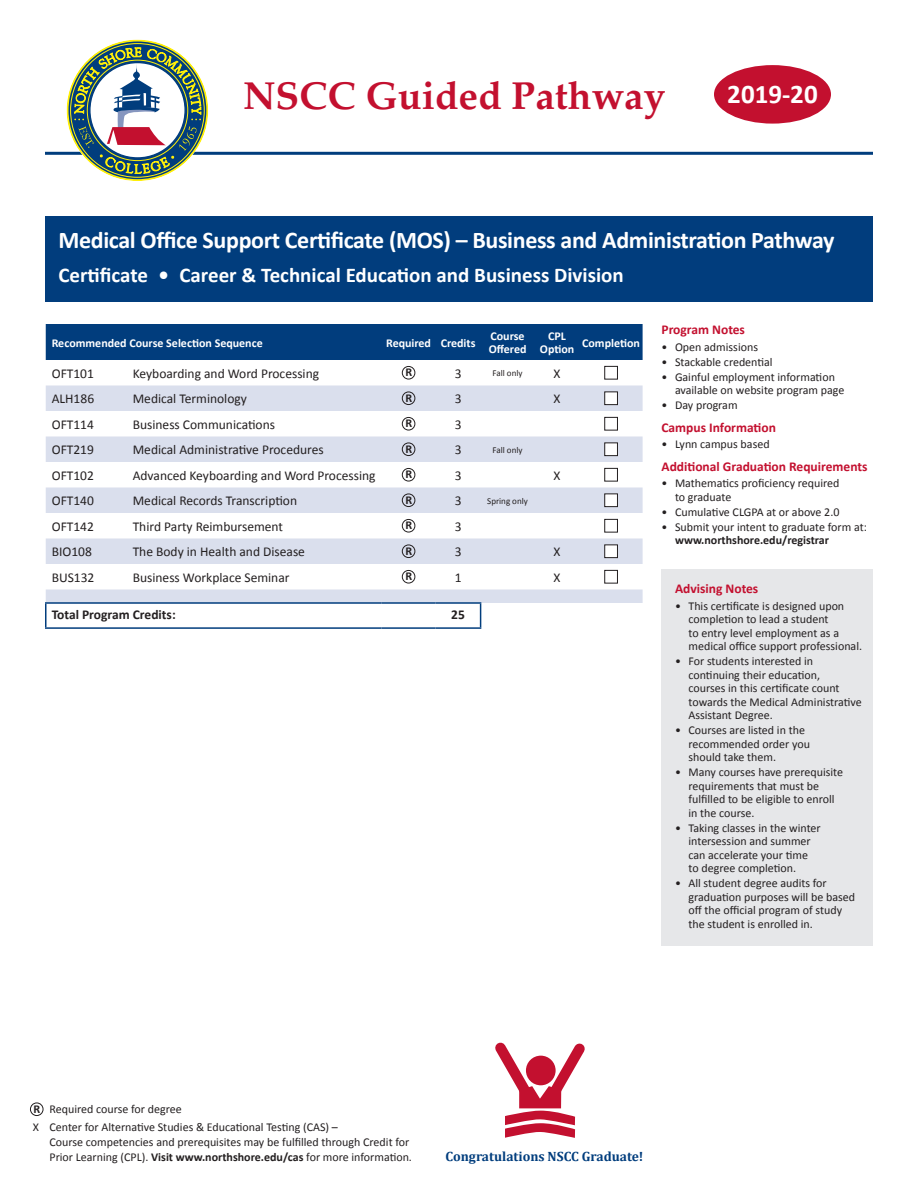
<style>
.page{position:relative;width:918px;height:1188px;background:#fff}
.page>*{position:absolute;margin:0;border:0;box-sizing:border-box;transform-origin:0 0}
.t1{font:700 39px "Palatino";color:#c3102f}
.t2{font:700 27px "Calibri";color:#fff}
._1__Course_Title{font:700 24px "Calibri";letter-spacing:-.015em;color:#fff}
._2__Associate_Title{font:700 21px "Calibri";color:#fff}
._3_2_Chart_Text{font:13.5px "Calibri";color:#231f20}
._4_1_Notes_Head{font:700 13.5px "Calibri";color:#c3102f}
.t3{font:700 13.5px "Cambria";color:#013d7d}
._3_3_Chart_Bold{font:700 13.5px "Calibri";color:#231f20}
.t4{font:12px/13.5px "Calibri";color:#231f20}
._3_1_Chart_Head{font:700 12px/13.5px "Calibri";color:#fff}
.t5{font:700 12px "Calibri";color:#231f20}
._3_2_Chart_Text-2{font:9px "Calibri";color:#231f20}
.s1{font-weight:700}
</style>
<div class="page">
<hr style="left:45px;top:152px;width:828px;height:3px;background:#013d7d">
<svg style="left:70px;top:43px;width:135px;height:135px"></svg>
<div style="left:30px;top:1103px;width:13px;height:13px;border:1px solid #231f20;border-radius:50%"></div>
<svg style="left:495px;top:1042px;width:90px;height:96px"></svg>
<div style="left:714px;top:65px;width:117px;height:59px;background:#c3102f;border-radius:50%"></div>
<div style="left:662px;top:570px;width:211px;height:376px;background:#e6e7e9"></div>
<div style="left:46px;top:324px;width:597px;height:36px;background:#013d7d"></div>
<svg style="left:46px;top:386px;width:597px;height:178px;fill:#dadfed"></svg>
<svg style="left:45px;top:590px;width:598px;height:37px"></svg>
<hr style="left:45px;top:627px;width:337px;height:2px;background:#013d7d">
<hr style="left:382px;top:627px;width:54px;height:2px;background:#013d7d">
<hr style="left:436px;top:627px;width:45px;height:2px;background:#013d7d">
<div style="left:402px;top:366px;width:13px;height:14px;border:1px solid #231f20;border-radius:50%"></div>
<div style="left:604px;top:366px;width:14px;height:14px;border:1px solid #231f20"></div>
<div style="left:402px;top:392px;width:13px;height:13px;border:1px solid #231f20;border-radius:50%"></div>
<div style="left:605px;top:392px;width:12px;height:13px;background:#fff"></div>
<div style="left:604px;top:392px;width:14px;height:13px;border:1px solid #231f20"></div>
<div style="left:402px;top:417px;width:13px;height:14px;border:1px solid #231f20;border-radius:50%"></div>
<div style="left:605px;top:417px;width:12px;height:13px;background:#fff"></div>
<div style="left:604px;top:417px;width:14px;height:13px;border:1px solid #231f20"></div>
<div style="left:402px;top:443px;width:13px;height:13px;border:1px solid #231f20;border-radius:50%"></div>
<div style="left:605px;top:443px;width:12px;height:13px;background:#fff"></div>
<div style="left:604px;top:442px;width:14px;height:14px;border:1px solid #231f20"></div>
<div style="left:402px;top:468px;width:13px;height:14px;border:1px solid #231f20;border-radius:50%"></div>
<div style="left:605px;top:468px;width:12px;height:13px;background:#fff"></div>
<div style="left:604px;top:468px;width:14px;height:14px;border:1px solid #231f20"></div>
<div style="left:402px;top:494px;width:13px;height:13px;border:1px solid #231f20;border-radius:50%"></div>
<div style="left:605px;top:494px;width:12px;height:13px;background:#fff"></div>
<div style="left:604px;top:494px;width:14px;height:13px;border:1px solid #231f20"></div>
<div style="left:402px;top:519px;width:13px;height:14px;border:1px solid #231f20;border-radius:50%"></div>
<div style="left:605px;top:519px;width:12px;height:13px;background:#fff"></div>
<div style="left:604px;top:519px;width:14px;height:13px;border:1px solid #231f20"></div>
<div style="left:402px;top:545px;width:13px;height:13px;border:1px solid #231f20;border-radius:50%"></div>
<div style="left:605px;top:545px;width:12px;height:13px;background:#fff"></div>
<div style="left:604px;top:544px;width:14px;height:14px;border:1px solid #231f20"></div>
<div style="left:402px;top:570px;width:13px;height:14px;border:1px solid #231f20;border-radius:50%"></div>
<div style="left:604px;top:570px;width:14px;height:14px;border:1px solid #231f20"></div>
<div style="left:45px;top:216px;width:828px;height:86px;background:#013d7d"></div>
<h1 class="t1" style="left:243px;top:62px;width:424px">NSCC Guided Pathway</h1>
<h2 class="t2" style="left:727px;top:77px;width:92px">2019-20</h2>
<p class="_1__Course_Title" style="left:58px;top:224px;width:778px">Medical Office Support Certificate (MOS) – Business and Administration Pathway</p>
<p class="_2__Associate_Title" style="left:58px;top:261px;width:567px">Certificate • Career &amp; Technical Education and Business Division</p>
<p class="_3_1_Chart_Head" style="left:52px;top:336px;width:213px">Recommended Course Selection Sequence</p>
<p class="_3_1_Chart_Head" style="left:386px;top:336px;width:47px">Required</p>
<p class="_3_1_Chart_Head" style="left:441px;top:336px;width:36px">Credits</p>
<p class="_3_1_Chart_Head" style="left:489px;top:329px;width:39px">Course<br>Offered</p>
<p class="_3_1_Chart_Head" style="left:540px;top:329px;width:36px;text-align:center">CPL<br>Option</p>
<p class="_3_1_Chart_Head" style="left:582px;top:336px;width:59px">Completion</p>
<p class="_3_2_Chart_Text" style="left:52px;top:365px;width:44px">OFT101</p>
<p class="_3_2_Chart_Text" style="left:133px;top:365px;width:188px">Keyboarding and Word Processing</p>
<p class="t5" style="left:405px;top:365px;width:8px">R</p>
<p class="_3_2_Chart_Text" style="left:455px;top:365px;width:8px">3</p>
<p class="_3_2_Chart_Text-2" style="left:493px;top:367px;width:31px">Fall only</p>
<p class="_3_2_Chart_Text" style="left:554px;top:365px;width:9px">X</p>
<p class="_3_2_Chart_Text" style="left:52px;top:390px;width:44px">ALH186</p>
<p class="_3_2_Chart_Text" style="left:133px;top:390px;width:116px">Medical Terminology</p>
<p class="t5" style="left:405px;top:390px;width:8px">R</p>
<p class="_3_2_Chart_Text" style="left:455px;top:390px;width:8px">3</p>
<p class="_3_2_Chart_Text" style="left:554px;top:390px;width:9px">X</p>
<p class="_3_2_Chart_Text" style="left:52px;top:416px;width:44px">OFT114</p>
<p class="_3_2_Chart_Text" style="left:133px;top:416px;width:144px">Business Communications</p>
<p class="t5" style="left:405px;top:416px;width:8px">R</p>
<p class="_3_2_Chart_Text" style="left:455px;top:416px;width:8px">3</p>
<p class="_3_2_Chart_Text" style="left:52px;top:441px;width:44px">OFT219</p>
<p class="_3_2_Chart_Text" style="left:133px;top:441px;width:193px">Medical Administrative Procedures</p>
<p class="t5" style="left:405px;top:441px;width:8px">R</p>
<p class="_3_2_Chart_Text" style="left:455px;top:441px;width:8px">3</p>
<p class="_3_2_Chart_Text-2" style="left:493px;top:444px;width:31px">Fall only</p>
<p class="_3_2_Chart_Text" style="left:52px;top:467px;width:44px">OFT102</p>
<p class="_3_2_Chart_Text" style="left:133px;top:467px;width:244px">Advanced Keyboarding and Word Processing</p>
<p class="t5" style="left:405px;top:467px;width:8px">R</p>
<p class="_3_2_Chart_Text" style="left:455px;top:467px;width:8px">3</p>
<p class="_3_2_Chart_Text" style="left:554px;top:467px;width:9px">X</p>
<p class="_3_2_Chart_Text" style="left:52px;top:492px;width:44px">OFT140</p>
<p class="_3_2_Chart_Text" style="left:133px;top:492px;width:166px">Medical Records Transcription</p>
<p class="t5" style="left:405px;top:492px;width:8px">R</p>
<p class="_3_2_Chart_Text" style="left:455px;top:492px;width:8px">3</p>
<p class="_3_2_Chart_Text-2" style="left:487px;top:495px;width:42px">Spring only</p>
<p class="_3_2_Chart_Text" style="left:52px;top:518px;width:44px">OFT142</p>
<p class="_3_2_Chart_Text" style="left:133px;top:518px;width:152px">Third Party Reimbursement</p>
<p class="t5" style="left:405px;top:518px;width:8px">R</p>
<p class="_3_2_Chart_Text" style="left:455px;top:518px;width:8px">3</p>
<p class="_3_2_Chart_Text" style="left:52px;top:543px;width:42px">BIO108</p>
<p class="_3_2_Chart_Text" style="left:133px;top:543px;width:174px">The Body in Health and Disease</p>
<p class="t5" style="left:405px;top:543px;width:8px">R</p>
<p class="_3_2_Chart_Text" style="left:455px;top:543px;width:8px">3</p>
<p class="_3_2_Chart_Text" style="left:554px;top:543px;width:9px">X</p>
<p class="_3_2_Chart_Text" style="left:52px;top:569px;width:44px">BUS132</p>
<p class="_3_2_Chart_Text" style="left:133px;top:569px;width:158px">Business Workplace Seminar</p>
<p class="t5" style="left:405px;top:569px;width:8px">R</p>
<p class="_3_2_Chart_Text" style="left:455px;top:569px;width:8px">1</p>
<p class="_3_2_Chart_Text" style="left:554px;top:569px;width:9px">X</p>
<p class="_3_3_Chart_Bold" style="left:52px;top:606px;width:125px">Total Program Credits:</p>
<p class="_3_3_Chart_Bold" style="left:451px;top:606px;width:15px">25</p>
<p class="_4_1_Notes_Head" style="left:662px;top:321px;width:85px">Program Notes</p>
<p class="t4" style="left:662px;top:340px;width:98px">• Open admissions</p>
<p class="t4" style="left:662px;top:355px;width:113px">• Stackable credential</p>
<p class="t4" style="left:675px;top:370px;width:171px;text-indent:-14px">• Gainful employment information available on website program page</p>
<p class="t4" style="left:662px;top:398px;width:78px">• Day program</p>
<p class="_4_1_Notes_Head" style="left:662px;top:419px;width:116px">Campus Information</p>
<p class="t4" style="left:662px;top:437px;width:110px">• Lynn campus based</p>
<p class="_4_1_Notes_Head" style="left:662px;top:458px;width:208px">Additional Graduation Requirements</p>
<p class="t4" style="left:675px;top:476px;width:166px;text-indent:-14px">• Mathematics proficiency required to graduate</p>
<p class="t4" style="left:662px;top:505px;width:179px">• Cumulative CLGPA at or above 2.0</p>
<p class="t4" style="left:675px;top:520px;width:193px;text-indent:-14px">• Submit your intent to graduate form at: <span class="s1">www.northshore.edu/registrar</span></p>
<p class="_4_1_Notes_Head" style="left:675px;top:580px;width:85px">Advising Notes</p>
<p class="t4" style="left:688px;top:599px;width:175px;text-indent:-14px">• This certificate is designed upon completion to lead a student<br>to entry level employment as a medical office support professional.</p>
<p class="t4" style="left:688px;top:655px;width:175px;text-indent:-14px">• For students interested in continuing their education,<br>courses in this certificate count towards the Medical Administrative<br>Assistant Degree.</p>
<p class="t4" style="left:688px;top:724px;width:123px;text-indent:-14px">• Courses are listed in the recommended order you should take them.</p>
<p class="t4" style="left:688px;top:766px;width:156px;text-indent:-14px">• Many courses have prerequisite requirements that must be fulfilled to be eligible to enroll in the course.</p>
<p class="t4" style="left:688px;top:821px;width:134px;text-indent:-14px">• Taking classes in the winter intersession and summer can accelerate your time to degree completion.</p>
<p class="t4" style="left:688px;top:877px;width:168px;text-indent:-14px">• All student degree audits for graduation purposes will be based off the official program of study the student is enrolled in.</p>
<p class="t4" style="left:33px;top:1100px;width:307px;line-height:18px"><span class="s1">R</span> Required course for degree<br>X Center for Alternative Studies &amp; Educational Testing (CAS) –</p>
<p class="t4" style="left:50px;top:1135px;width:364px;line-height:15px">Course competencies and prerequisites may be fulfilled through Credit for<br>Prior Learning (CPL). <span class="s1">Visit www.northshore.edu/cas</span> for more information.</p>
<p class="t3" style="left:446px;top:1147px;width:200px">Congratulations NSCC Graduate!</p>
</div>
